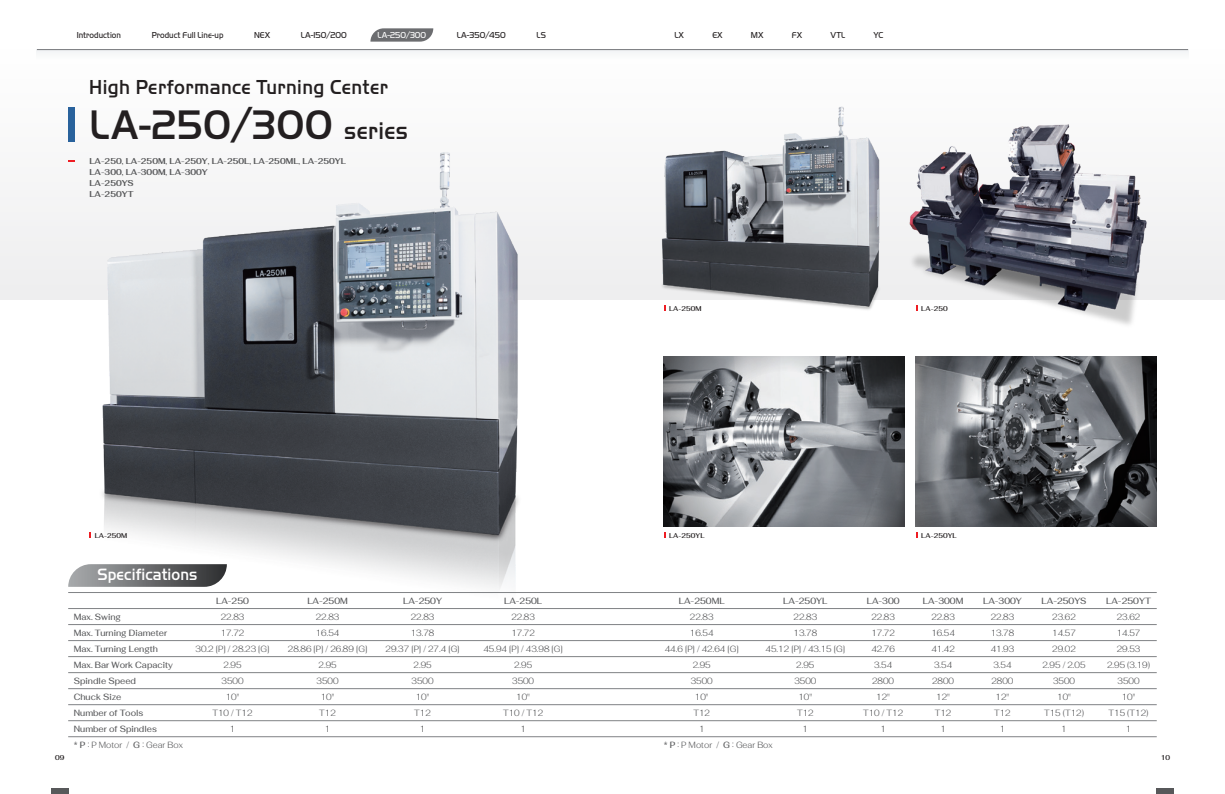
<style>
.page{position:relative;width:1225px;height:794px;background:#fff}
.page>*{position:absolute;margin:0;border:0;box-sizing:border-box;transform-origin:0 0}
.t1{font:500 42.9px "Handel Got D";letter-spacing:.025em;color:#231f20;scale:.9 1}
.t2{font:500 21px "Handel Got D";letter-spacing:.025em;color:#231f20;scale:.9 1}
.t3{font:500 17px "Handel Got D";letter-spacing:.01em;color:#fff;scale:.9 1}
.t4{font:300 9px/16px "Fahkwang";color:#57585a;text-align:center;scale:.9 1}
.t5{font:500 9px/16px "Fahkwang";color:#57585a;scale:.9 1}
.t6{font:9px "Handel Got D Ligh";color:#231f20;scale:.9 1}
.t7{font:9px "Handel Got D Ligh";color:#fff;scale:.9 1}
.t8{font:700 8.5px/11px "Fahkwang";color:#57585a;scale:.9 1}
.t9{font:600 7px "Fahkwang";letter-spacing:.01em;color:#231f20;scale:.9 1}
.s1{font-size:25px}
.s2{font-weight:500}
</style>
<div class="page">
<div style="left:0;top:50px;width:1225px;height:249px;background:#fbfbfb"></div>
<img style="left:651px;top:106px;width:216px;height:205px">
<img style="left:70px;top:141px;width:505px;height:517px">
<div style="left:51px;top:788px;width:17px;height:6px;background:#57585a"></div>
<div style="left:1156px;top:788px;width:18px;height:6px;background:#57585a"></div>
<svg style="left:68px;top:564px;width:159px;height:23px"></svg>
<hr style="left:68px;top:704px;width:1088px;height:1px;background:#808285">
<hr style="left:68px;top:720px;width:1088px;height:1px;background:#808285">
<hr style="left:68px;top:736px;width:1088px;height:1px;background:#808285">
<hr style="left:68px;top:688px;width:1088px;height:1px;background:#808285">
<hr style="left:68px;top:672px;width:1088px;height:1px;background:#808285">
<hr style="left:68px;top:656px;width:1088px;height:1px;background:#808285">
<hr style="left:68px;top:640px;width:1088px;height:1px;background:#808285">
<hr style="left:68px;top:624px;width:1088px;height:1px;background:#808285">
<hr style="left:68px;top:608px;width:1088px;height:1px;background:#808285">
<hr style="left:68px;top:592px;width:1088px;height:1px;background:#808285">
<svg style="left:89px;top:532px;width:2px;height:6px"></svg>
<svg style="left:916px;top:532px;width:2px;height:6px"></svg>
<svg style="left:370px;top:28px;width:63px;height:14px"></svg>
<div style="left:68px;top:107px;width:7px;height:34px;background:#29629c"></div>
<svg style="left:68px;top:160px;width:7px;height:2px"></svg>
<hr style="left:37px;top:49px;width:1151px;height:1px;background:#76787b">
<svg style="left:664px;top:357px;width:240px;height:170px"></svg>
<svg style="left:916px;top:357px;width:240px;height:170px"></svg>
<img style="left:867px;top:124px;width:338px;height:201px">
<p class="t6" style="left:77px;top:30px;width:51px">Introduction</p>
<p class="t6" style="left:152px;top:30px;width:81px">Product Full Line-up</p>
<p class="t6" style="left:254px;top:30px;width:19px">NEX</p>
<p class="t6" style="left:301px;top:30px;width:52px">LA-150/200</p>
<p class="t7" style="left:377px;top:30px;width:56px">LA-250/300</p>
<p class="t6" style="left:457px;top:30px;width:56px">LA-350/450</p>
<p class="t6" style="left:536px;top:30px;width:12px">LS</p>
<p class="t6" style="left:674px;top:30px;width:12px">LX</p>
<p class="t6" style="left:712px;top:30px;width:13px">EX</p>
<p class="t6" style="left:751px;top:30px;width:15px">MX</p>
<p class="t6" style="left:792px;top:30px;width:13px">FX</p>
<p class="t6" style="left:830px;top:30px;width:18px">VTL</p>
<p class="t6" style="left:873px;top:30px;width:12px">YC</p>
<h2 class="t2" style="left:89px;top:75px;width:333px">High Performance Turning Center</h2>
<h1 class="t1" style="left:89px;top:101px;width:355px">LA-250/300 <span class="s1">series</span></h1>
<p class="t8" style="left:89px;top:155px;width:287px">LA-250, LA-250M, LA-250Y, LA-250L, LA-250ML, LA-250YL<br>LA-300, LA-300M, LA-300Y<br>LA-250YS<br>LA-250YT</p>
<p class="t9" style="left:669px;top:302px;width:38px">LA-250M</p>
<p class="t9" style="left:921px;top:302px;width:31px">LA-250</p>
<p class="t9" style="left:95px;top:529px;width:38px">LA-250M</p>
<p class="t9" style="left:669px;top:529px;width:41px">LA-250YL</p>
<p class="t9" style="left:921px;top:529px;width:41px">LA-250YL</p>
<h3 class="t3" style="left:97px;top:565px;width:113px">Specifications</h3>
<p class="t5" style="left:74px;top:608px;width:111px">Max. Swing<br>Max. Turning Diameter<br>Max. Turning Length<br>Max. Bar Work Capacity<br>Spindle Speed<br>Chuck Size<br>Number of Tools<br>Number of Spindles</p>
<p class="t5" style="left:216px;top:592px;width:38px">LA-250</p>
<p class="t4" style="left:196px;top:608px;width:84px">22.83<br>17.72<br>30.2 [P] / 28.23 [G]<br>2.95<br>3500<br>10"<br>T10 / T12<br>1</p>
<p class="t5" style="left:307px;top:592px;width:47px">LA-250M</p>
<p class="t4" style="left:288px;top:608px;width:90px">22.83<br>16.54<br>28.86 [P] / 26.89 [G]<br>2.95<br>3500<br>10"<br>T12<br>1</p>
<p class="t5" style="left:403px;top:592px;width:45px">LA-250Y</p>
<p class="t4" style="left:386px;top:608px;width:84px">22.83<br>13.78<br>29.37 [P] / 27.4 [G]<br>2.95<br>3500<br>10"<br>T12<br>1</p>
<p class="t5" style="left:504px;top:592px;width:44px">LA-250L</p>
<p class="t4" style="left:483px;top:608px;width:90px">22.83<br>17.72<br>45.94 [P] / 43.98 [G]<br>2.95<br>3500<br>10"<br>T10 / T12<br>1</p>
<p class="t5" style="left:679px;top:592px;width:52px">LA-250ML</p>
<p class="t4" style="left:665px;top:608px;width:84px">22.83<br>16.54<br>44.6 [P] / 42.64 [G]<br>2.95<br>3500<br>10"<br>T12<br>1</p>
<p class="t5" style="left:783px;top:592px;width:51px">LA-250YL</p>
<p class="t4" style="left:765px;top:608px;width:90px">22.83<br>13.78<br>45.12 [P] / 43.15 [G]<br>2.95<br>3500<br>10"<br>T12<br>1</p>
<p class="t4" style="left:74px;top:737px;width:123px"><span class="s2">* P</span> : P Motor / <span class="s2">G</span> : Gear Box</p>
<p class="t4" style="left:664px;top:737px;width:123px"><span class="s2">* P</span> : P Motor / <span class="s2">G</span> : Gear Box</p>
<p class="t5" style="left:866px;top:592px;width:38px">LA-300</p>
<p class="t4" style="left:863px;top:608px;width:46px">22.83<br>17.72<br>42.76<br>3.54<br>2800<br>12"<br>T10 / T12<br>1</p>
<p class="t5" style="left:923px;top:592px;width:47px">LA-300M</p>
<p class="t4" style="left:931px;top:608px;width:28px">22.83<br>16.54<br>41.42<br>3.54<br>2800<br>12"<br>T12<br>1</p>
<p class="t5" style="left:983px;top:592px;width:45px">LA-300Y</p>
<p class="t4" style="left:990px;top:608px;width:28px">22.83<br>13.78<br>41.93<br>3.54<br>2800<br>12"<br>T12<br>1</p>
<p class="t5" style="left:1041px;top:592px;width:51px">LA-250YS</p>
<p class="t4" style="left:1042px;top:608px;width:49px">23.62<br>14.57<br>29.02<br>2.95 / 2.05<br>3500<br>10"<br>T15 (T12)<br>1</p>
<p class="t5" style="left:1106px;top:592px;width:51px">LA-250YT</p>
<p class="t4" style="left:1107px;top:608px;width:49px">23.62<br>14.57<br>29.53<br>2.95 (3.19)<br>3500<br>10"<br>T15 (T12)<br>1</p>
<p class="t9" style="left:55px;top:751px;width:12px">09</p>
<p class="t9" style="left:1160px;top:751px;width:12px">10</p>
</div>
